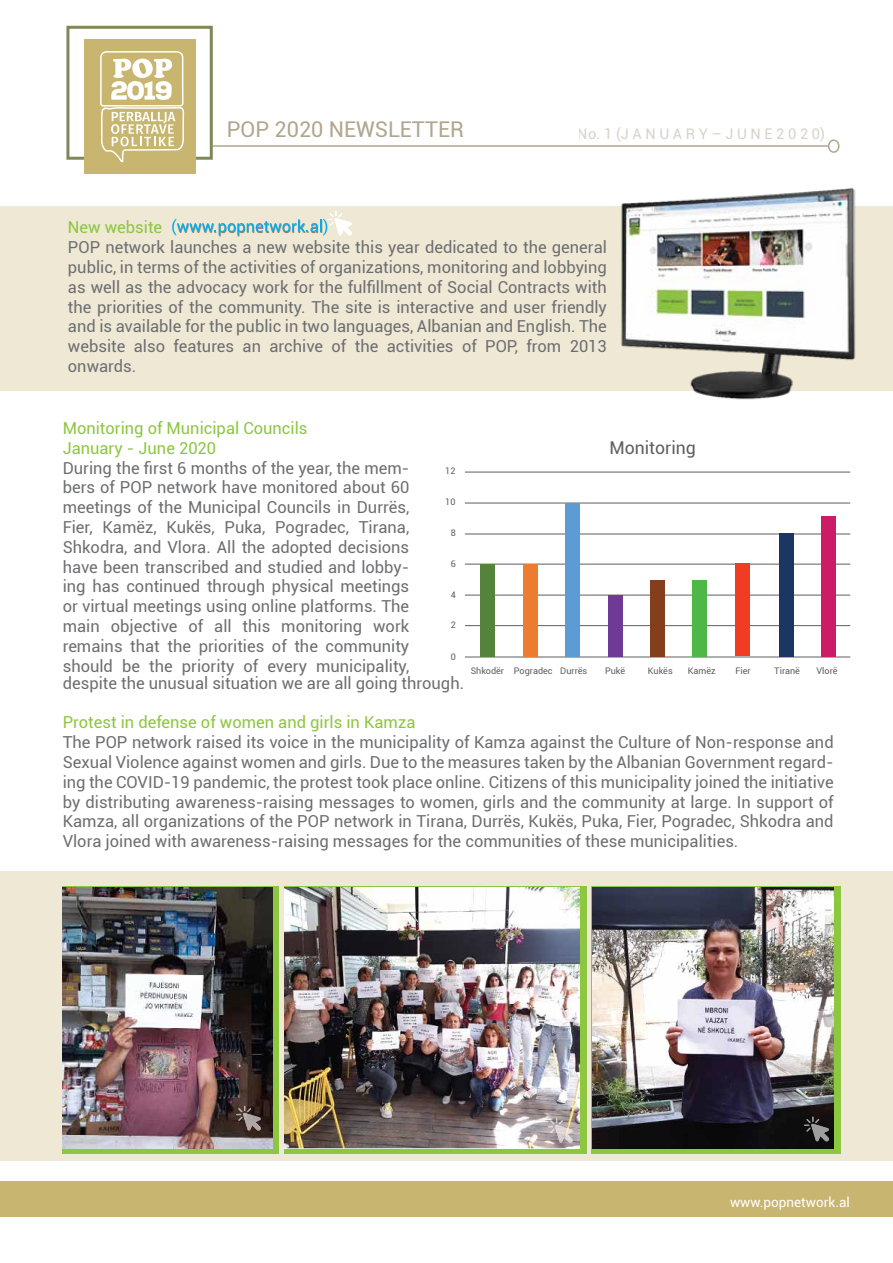
<style>
.page{position:relative;width:893px;height:1263px;background:#fff}
.page>*{position:absolute;margin:0;border:0;box-sizing:border-box;transform-origin:0 0}
.t1{font:21.75px "Roboto";color:#b0a690}
.t2{font:17.7px "Roboto";color:#5d5e5e}
.t3{font:16.5px/19.8px "Roboto";color:#6d6e71;text-align:justify}
.t4{font:16.5px/19.8px "Roboto";color:#8dc63f}
.t5{font:14.7px "Roboto";color:#b0a690}
.t6{font:13.5px "Roboto";color:#fff}
.t7{font:9px "Roboto";color:#5d5e5e}
</style>
<div class="page">
<div style="left:0;top:206px;width:893px;height:185px;background:#eee8d4"></div>
<div style="left:0;top:871px;width:893px;height:289px;background:#eee8d4"></div>
<img style="left:621px;top:187px;width:235px;height:213px">
<div style="left:0;top:1181px;width:893px;height:35px;background:#c7b570"></div>
<hr style="left:213px;top:145px;width:616px;height:2px;background:#b0a690">
<div style="left:828px;top:139px;width:11px;height:14px;border:2px solid #b0a690;border-radius:50%"></div>
<div style="left:66px;top:26px;width:147px;height:134px;border:3px solid #7e8959"></div>
<div style="left:84px;top:40px;width:111px;height:134px;background:#c7b570"></div>
<svg style="left:100px;top:51px;width:85px;height:112px"></svg>
<svg style="left:63px;top:886px;width:216px;height:268px;background:#84b145"></svg>
<svg style="left:284px;top:886px;width:303px;height:268px;background:#98c854"></svg>
<svg style="left:591px;top:886px;width:250px;height:268px;background:#80b23c"></svg>
<hr style="left:465px;top:472px;width:385px;height:1px;background:#5d5e5e">
<hr style="left:465px;top:503px;width:385px;height:1px;background:#5d5e5e">
<hr style="left:465px;top:534px;width:385px;height:1px;background:#5d5e5e">
<hr style="left:465px;top:564px;width:385px;height:1px;background:#5d5e5e">
<hr style="left:465px;top:595px;width:385px;height:1px;background:#5d5e5e">
<hr style="left:465px;top:625px;width:385px;height:1px;background:#5d5e5e">
<hr style="left:465px;top:657px;width:385px;height:1px;background:#5d5e5e">
<div style="left:480px;top:564px;width:14px;height:93px;background:#54833b"></div>
<div style="left:523px;top:564px;width:14px;height:93px;background:#ec7d30"></div>
<div style="left:565px;top:503px;width:14px;height:154px;background:#5c9bd3"></div>
<div style="left:608px;top:595px;width:14px;height:62px;background:#6f3996"></div>
<div style="left:650px;top:580px;width:15px;height:77px;background:#843e1c"></div>
<div style="left:693px;top:580px;width:14px;height:77px;background:#4eb748"></div>
<div style="left:735px;top:563px;width:15px;height:93px;background:#ef3c23"></div>
<div style="left:779px;top:534px;width:15px;height:123px;background:#1c3664"></div>
<div style="left:822px;top:516px;width:14px;height:141px;background:#cc1c68"></div>
<svg style="left:172px;top:211px;width:180px;height:25px"></svg>
<img style="left:284px;top:888px;width:296px;height:260px">
<img style="left:63px;top:888px;width:209px;height:260px">
<img style="left:592px;top:888px;width:242px;height:260px">
<svg style="left:236px;top:1106px;width:25px;height:24px"></svg>
<svg style="left:548px;top:1118px;width:25px;height:25px"></svg>
<svg style="left:804px;top:1117px;width:25px;height:24px"></svg>
<h1 class="t1" style="left:227px;top:114px;width:239px">POP 2020 NEWSLETTER</h1>
<p class="t5" style="left:578px;top:124px;width:249px">No. 1 (J A N U A R Y – J U N E 2 0 2 0)</p>
<p class="t3" style="left:177px;top:216px;width:148px">www.popnetwork.al</p>
<p class="t4" style="left:68px;top:217px;width:96px">New website</p>
<p class="t3" style="left:68px;top:237px;width:540px">POP network launches a new website this year dedicated to the general public, in terms of the activities of organizations, monitoring and lobbying as well as the advocacy work for the fulfillment of Social Contracts with the priorities of the community. The site is interactive and user friendly and is available for the public in two languages, Albanian and English. The website also features an archive of the activities of POP, from 2013 onwards.</p>
<p class="t4" style="left:63px;top:418px;width:246px">Monitoring of Municipal Councils<br>January - June 2020</p>
<p class="t3" style="left:63px;top:457px;width:348px">During the first 6 months of the year, the mem&shy;bers of POP network have monitored about 60 meetings of the Municipal Councils in Durrës, Fier, Kamëz, Kukës, Puka, Pogradec, Tirana, Shkodra, and Vlora. All the adopted decisions have been transcribed and studied and lobby&shy;ing has continued through physical meetings or virtual meetings using online platforms. The main objective of all this monitoring work remains that the priorities of the community should be the priority of every municipality,</p>
<p class="t3" style="left:63px;top:672px;width:403px">despite the unusual situation we are all going through.</p>
<p class="t4" style="left:63px;top:712px;width:354px">Protest in defense of women and girls in Kamza</p>
<p class="t3" style="left:63px;top:732px;width:772px">The POP network raised its voice in the municipality of Kamza against the Culture of Non-response and Sexual Violence against women and girls. Due to the measures taken by the Albanian Government regard&shy;ing the COVID-19 pandemic, the protest took place online. Citizens of this municipality joined the initiative by distributing awareness-raising messages to women, girls and the community at large. In support of Kamza, all organizations of the POP network in Tirana, Durrës, Kukës, Puka, Fier, Pogradec, Shkodra and Vlora joined with awareness-raising messages for the communities of these municipalities.</p>
<p class="t2" style="left:609px;top:435px;width:88px">Monitoring</p>
<p class="t7" style="left:445px;top:464px;width:12px">12</p>
<p class="t7" style="left:445px;top:496px;width:12px">10</p>
<p class="t7" style="left:451px;top:527px;width:7px">8</p>
<p class="t7" style="left:451px;top:557px;width:7px">6</p>
<p class="t7" style="left:451px;top:588px;width:7px">4</p>
<p class="t7" style="left:451px;top:618px;width:7px">2</p>
<p class="t7" style="left:451px;top:650px;width:7px">0</p>
<p class="t7" style="left:514px;top:665px;width:75px">Pogradec Durrës</p>
<p class="t7" style="left:605px;top:665px;width:22px">Pukë</p>
<p class="t7" style="left:648px;top:665px;width:26px">Kukës</p>
<p class="t7" style="left:688px;top:665px;width:29px">Kamëz</p>
<p class="t7" style="left:735px;top:665px;width:17px">Fier</p>
<p class="t7" style="left:774px;top:665px;width:27px">Tiranë</p>
<p class="t7" style="left:817px;top:665px;width:22px">Vlorë</p>
<p class="t7" style="left:471px;top:665px;width:35px">Shkodër</p>
<p class="t6" style="left:730px;top:1192px;width:121px">www.popnetwork.al</p>
</div>
